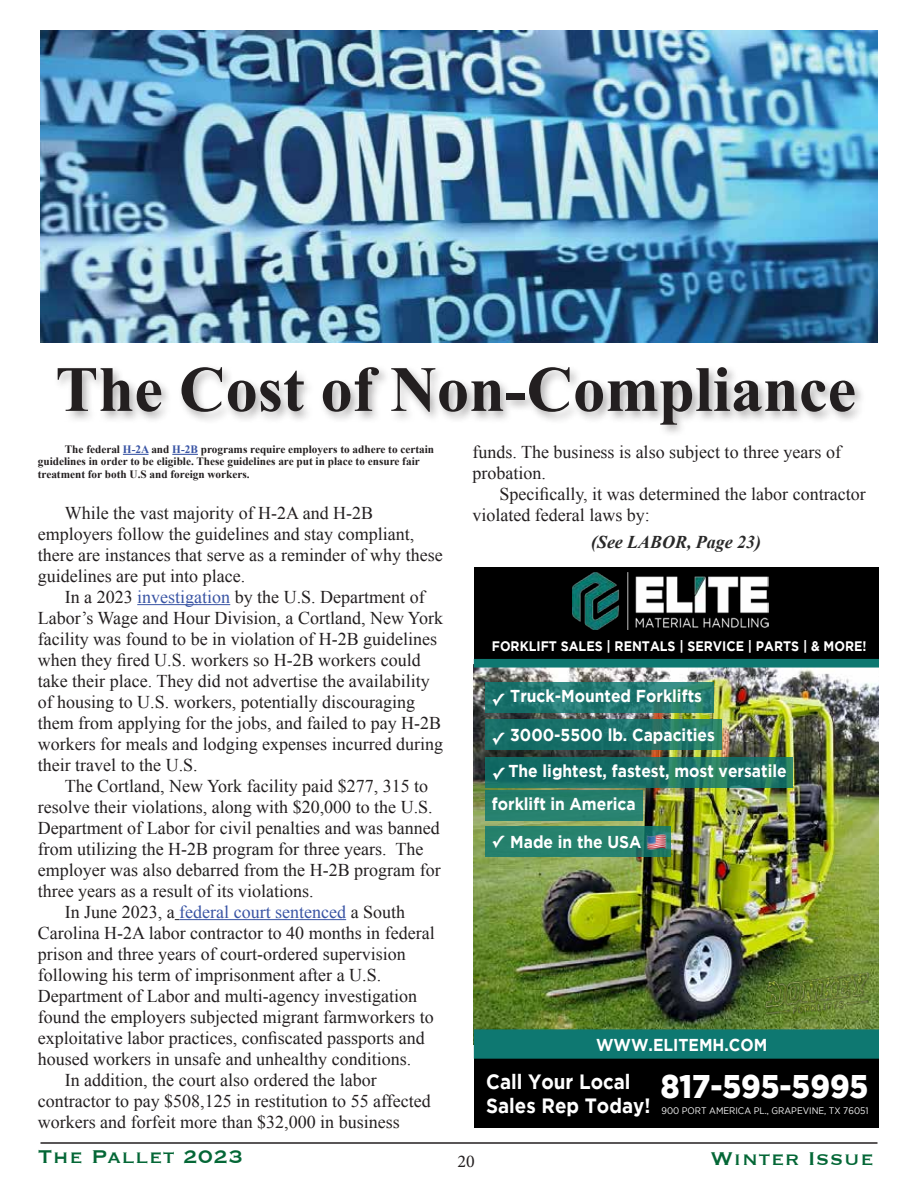
<style>
.page{position:relative;width:918px;height:1188px;background:#fff}
.page>*{position:absolute;margin:0;border:0;box-sizing:border-box;transform-origin:0 0}
.t1{font:700 64.5px "Times New Roman";color:#231f20}
.t2{font:900 32.7px "Gotham";color:#fff;scale:.91 1}
.t3{font:24px "Copperplate";letter-spacing:.02em;color:#046736}
.t4{font:700 20.7px/24.5px "Gotham";color:#fff;scale:.91 1}
.t5{font:18px/21px "Times New Roman";color:#231f20}
.t6{font:18px "Times New Roman";color:#3954a4}
.t7{font:italic 700 18px "Times New Roman";letter-spacing:-.005em;color:#292929}
.t8{font:18px "Minion Pro";color:#231f20}
.t9{font:700 17.25px/33.3px "Gotham";color:#fff;scale:.91 1}
.t10{font:700 13.8px "Gotham";color:#fff;scale:.91 1}
.t11{font:700 11.25px/12.3px "Times New Roman";color:#231f20}
.t12{font:9.45px "Gotham";color:#fff;scale:.91 1}
.s1{color:#3954a4}
.s2{color:#231f20}
.s3{font-family:"Lucida Grande"}
</style>
<div class="page">
<hr style="left:40px;top:1142px;width:838px;height:2px;background:#231f20">
<div style="left:54px;top:363px;width:812px;height:74px;background:#231f20;opacity:.35"></div>
<div style="left:474px;top:567px;width:405px;height:561px;background:#000"></div>
<img style="left:474px;top:667px;width:405px;height:363px">
<div style="left:485px;top:682px;width:229px;height:31px;background:#0e7871;opacity:.82"></div>
<div style="left:474px;top:1030px;width:405px;height:28px;background:#0e7871"></div>
<div style="left:474px;top:659px;width:405px;height:8px;background:#0e7871"></div>
<img style="left:573px;top:572px;width:196px;height:58px">
<div style="left:485px;top:719px;width:236px;height:31px;background:#0e7871;opacity:.82"></div>
<div style="left:485px;top:826px;width:186px;height:31px;background:#0e7871;opacity:.82"></div>
<img style="left:646px;top:831px;width:20px;height:20px">
<div style="left:486px;top:757px;width:307px;height:30px;background:#0e7871;opacity:.82"></div>
<div style="left:486px;top:790px;width:157px;height:31px;background:#27816e"></div>
<img style="left:765px;top:972px;width:106px;height:45px">
<svg style="left:123px;top:454px;width:26px;height:1px"></svg>
<svg style="left:172px;top:454px;width:26px;height:1px"></svg>
<hr style="left:137px;top:604px;width:93px;height:1px;background:#3954a4">
<hr style="left:179px;top:919px;width:167px;height:1px;background:#3954a4">
<img style="left:40px;top:30px;width:838px;height:313px">
<svg style="left:646px;top:830px;width:16px;height:18px"></svg>
<h1 class="t1" style="left:55px;top:345px;width:802px">The Cost of Non-Compliance</h1>
<p class="t11" style="left:38px;top:443px;width:398px;text-indent:27px">The federal <span class="s1">H-2A</span> and <span class="s1">H-2B</span> programs require employers to adhere to certain guidelines in order to be eligible. These guidelines are put in place to ensure fair treatment for both U.S and foreign workers.</p>
<p class="t5" style="left:38px;top:502px;width:406px;text-indent:27px">While the vast majority of H-2A and H-2B employers follow the guidelines and stay compliant, there are instances that serve as a reminder of why these guidelines are put into place.</p>
<p class="t5" style="left:38px;top:586px;width:407px;text-indent:27px">In a 2023 <span class="s1">investigation</span> by the U.S. Department of Labor’s Wage and Hour Division, a Cortland, New York facility was found to be in violation of H-2B guidelines when they fired U.S. workers so H-2B workers could take their place. They did not advertise the availability of housing to U.S. workers, potentially discouraging them from applying for the jobs, and failed to pay H-2B workers for meals and lodging expenses incurred during their travel to the U.S.</p>
<p class="t5" style="left:65px;top:775px;width:365px">The Cortland, New York facility paid $277, 315 to</p>
<p class="t5" style="left:38px;top:796px;width:396px">resolve their violations, along with $20,000 to the U.S.</p>
<p class="t5" style="left:38px;top:817px;width:403px">Department of Labor for civil penalties and was banned</p>
<p class="t5" style="left:38px;top:838px;width:387px">from utilizing the H-2B program for three years. The</p>
<p class="t5" style="left:38px;top:859px;width:404px">employer was also debarred from the H-2B program for</p>
<p class="t5" style="left:38px;top:880px;width:277px">three years as a result of its violations.</p>
<p class="t6" style="left:65px;top:900px;width:342px"><span class="s2">In June 2023, a</span> federal court sentenced <span class="s2">a South</span></p>
<p class="t5" style="left:38px;top:922px;width:398px">Carolina H-2A labor contractor to 40 months in federal</p>
<p class="t5" style="left:38px;top:943px;width:369px">prison and three years of court-ordered supervision</p>
<p class="t5" style="left:38px;top:964px;width:345px">following his term of imprisonment after a U.S.</p>
<p class="t5" style="left:38px;top:985px;width:381px">Department of Labor and multi-agency investigation</p>
<p class="t5" style="left:38px;top:1006px;width:397px">found the employers subjected migrant farmworkers to</p>
<p class="t5" style="left:38px;top:1027px;width:388px">exploitative labor practices, confiscated passports and</p>
<p class="t5" style="left:38px;top:1048px;width:375px">housed workers in unsafe and unhealthy conditions.</p>
<p class="t5" style="left:65px;top:1069px;width:313px">In addition, the court also ordered the labor</p>
<p class="t5" style="left:38px;top:1090px;width:395px">contractor to pay $508,125 in restitution to 55 affected</p>
<p class="t5" style="left:38px;top:1111px;width:363px">workers and forfeit more than $32,000 in business</p>
<p class="t5" style="left:472px;top:441px;width:370px">funds. The business is also subject to three years of probation.</p>
<p class="t5" style="left:472px;top:483px;width:395px;text-indent:27px">Specifically, it was determined the labor contractor violated federal laws by:</p>
<p class="t7" style="left:591px;top:529px;width:171px">(See LABOR, Page 23)</p>
<p class="t10" style="left:492px;top:638px;width:413px">FORKLIFT SALES | RENTALS | SERVICE | PARTS | &amp; MORE!</p>
<p class="t9" style="left:492px;top:679px;width:233px"><span class="s3">✓</span> Truck-Mounted Forklifts</p>
<p class="t9" style="left:492px;top:718px;width:247px"><span class="s3">✓</span> 3000-5500 lb. Capacities</p>
<p class="t9" style="left:492px;top:753px;width:326px"><span class="s3">✓</span> The lightest, fastest, most versatile forklift in America</p>
<p class="t9" style="left:492px;top:825px;width:166px"><span class="s3">✓</span> Made in the USA</p>
<p class="t9" style="left:596px;top:1028px;width:190px">WWW.ELITEMH.COM</p>
<p class="t4" style="left:486px;top:1069px;width:182px">Call Your Local<br>Sales Rep Today!</p>
<h2 class="t2" style="left:661px;top:1067px;width:229px">817-595-5995</h2>
<p class="t12" style="left:661px;top:1106px;width:229px">900 PORT AMERICA PL., GRAPEVINE, TX 76051</p>
<h3 class="t3" style="left:38px;top:1141px;width:207px">The Pallet 2023</h3>
<p class="t8" style="left:457px;top:1149px;width:19px">20</p>
<h3 class="t3" style="left:710px;top:1143px;width:165px">Winter Issue</h3>
</div>
